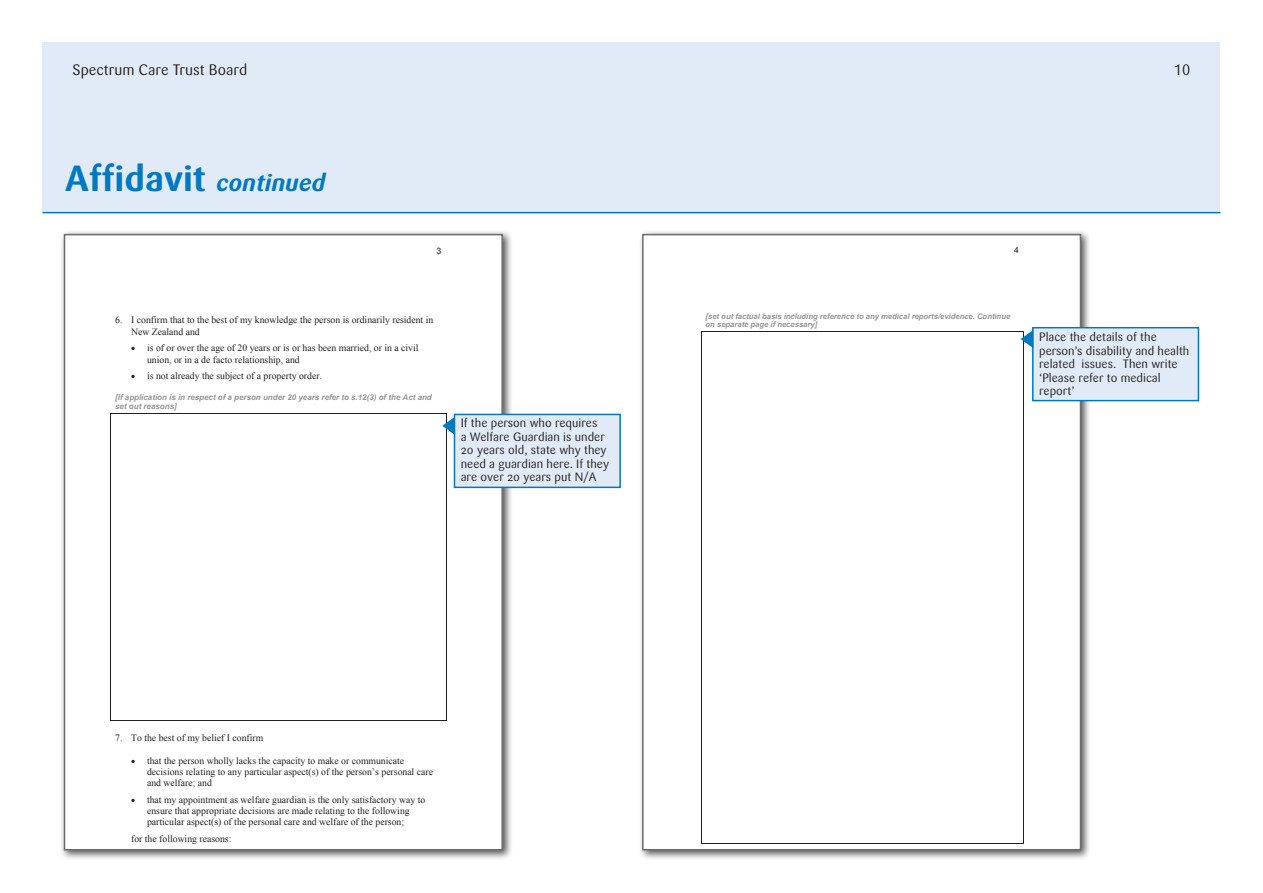
<style>
.page{position:relative;width:1263px;height:893px;background:#fff}
.page>*{position:absolute;margin:0;border:0;box-sizing:border-box;transform-origin:0 0}
.Section_head{font:700 36px "Sari";color:#0079c2}
.t1{font:15px "Sari";color:#231f20}
.t2{font:15px "Sari Regular Caps";color:#231f20}
.descriptor{font:12px/13.5px "Sari";color:#231f20}
.t3{font:9.75px/11.2px "Times New Roman";color:#231f20}
.t4{font:8.85px "Arial";color:#231f20}
.t5{font:8.55px "Arial";color:#231f20}
.t6{font:italic 700 7.95px/9.1px "Arial";color:#939598}
.t7{font:italic 700 7.65px/8.7px "Arial";color:#939598}
.s1{font-style:italic;font-size:24px}
</style>
<div class="page">
<div style="left:43px;top:43px;width:1177px;height:170px;background:#e1ebf7"></div>
<hr style="left:43px;top:212px;width:1177px;height:1px;background:#0079c2">
<div style="left:60px;top:230px;width:453px;height:631px;background:#231f20;opacity:.75"></div>
<div style="left:64px;top:234px;width:439px;height:616px;background:#fff;border:2px solid #6c6d70"></div>
<hr style="left:110px;top:413px;width:336px;height:1px;background:#231f20">
<hr style="left:110px;top:413px;width:1px;height:308px;background:#231f20">
<hr style="left:110px;top:721px;width:336px;height:1px;background:#231f20">
<hr style="left:446px;top:413px;width:1px;height:308px;background:#231f20">
<div style="left:454px;top:414px;width:167px;height:74px;background:#e1ebf7;border:2px solid #0079c2"></div>
<svg style="left:442px;top:413px;width:13px;height:22px"></svg>
<div style="left:638px;top:230px;width:453px;height:631px;background:#231f20;opacity:.75"></div>
<div style="left:642px;top:234px;width:439px;height:616px;background:#fff;border:2px solid #6c6d70"></div>
<hr style="left:701px;top:331px;width:322px;height:1px;background:#231f20">
<hr style="left:701px;top:331px;width:1px;height:512px;background:#231f20">
<hr style="left:701px;top:843px;width:322px;height:1px;background:#231f20">
<hr style="left:1023px;top:331px;width:1px;height:512px;background:#231f20">
<div style="left:1032px;top:327px;width:167px;height:74px;background:#e1ebf7;border:2px solid #0079c2"></div>
<svg style="left:1020px;top:330px;width:13px;height:18px"></svg>
<h2 class="t1" style="left:73px;top:61px;width:176px">Spectrum Care Trust Board</h2>
<h2 class="t2" style="left:1174px;top:61px;width:18px">10</h2>
<p class="Section_head" style="left:65px;top:157px;width:262px">Affidavit <span class="s1">continued</span></p>
<p class="t4" style="left:436px;top:245px;width:6px">3</p>
<p class="t3" style="left:131px;top:314px;width:304px;text-indent:-16px">6. I confirm that to the best of my knowledge the person is ordinarily resident in<br>New Zealand and</p>
<p class="t3" style="left:147px;top:342px;width:273px;text-indent:-16px">• is of or over the age of 20 years or is or has been married, or in a civil union, or in a de facto relationship, and</p>
<p class="t3" style="left:131px;top:370px;width:192px">• is not already the subject of a property order.</p>
<p class="t6" style="left:115px;top:393px;width:318px">[If application is in respect of a person under 20 years refer to s.12(3) of the Act and set out reasons]</p>
<p class="descriptor" style="left:461px;top:417px;width:150px">If the person who requires<br>a Welfare Guardian is under<br>20 years old, state why they need a guardian here. If they are over 20 years put N/A</p>
<p class="t5" style="left:1014px;top:245px;width:6px">4</p>
<p class="t7" style="left:706px;top:312px;width:306px">[set out factual basis including reference to any medical reports/evidence. Continue on separate page if necessary]</p>
<p class="descriptor" style="left:1039px;top:330px;width:152px">Place the details of the person’s disability and health related issues. Then write ‘Please refer to medical report’</p>
<p class="t3" style="left:115px;top:732px;width:150px">7. To the best of my belief I confirm</p>
<p class="t3" style="left:147px;top:755px;width:287px;text-indent:-16px">• that the person wholly lacks the capacity to make or communicate decisions relating to any particular aspect(s) of the person’s personal care and welfare; and</p>
<p class="t3" style="left:131px;top:794px;width:296px;text-align:center">• that my appointment as welfare guardian is the only satisfactory way to ensure that appropriate decisions are made relating to the following particular aspect(s) of the personal care and welfare of the person;</p>
<p class="t3" style="left:131px;top:833px;width:102px">for the following reasons:</p>
</div>
